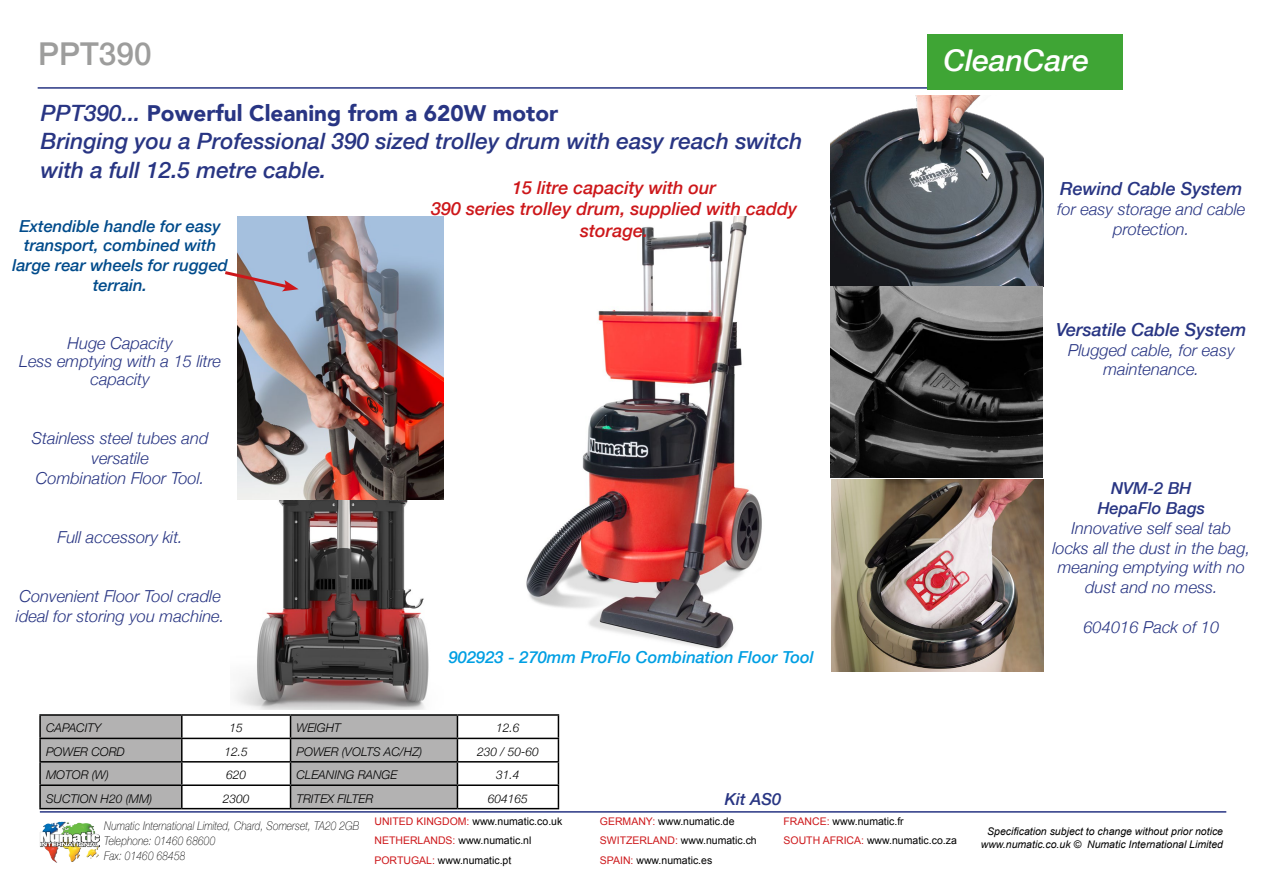
<style>
.page{position:relative;width:1263px;height:893px;background:#fff}
.page>*{position:absolute;margin:0;border:0;box-sizing:border-box;transform-origin:0 0}
.t1{font:500 31.5px "Helvetica Neue";color:#9d9d9c}
.t2{font:italic 500 30px "Helvetica Neue";color:#fff}
.t3{font:italic 500 22.5px/28.5px "Helvetica Neue";color:#283583}
.t4{font:900 22.5px "Avenir";color:#283583}
.t5{font:italic 500 18px/21.6px "Helvetica Neue";color:#cd171a;text-align:center}
.t6{font:italic 500 18px "Helvetica Neue";color:#283583}
.t7{font:italic 300 16.5px/19.8px "Helvetica Neue";color:#283583;text-align:center}
.t8{font:italic 500 16.5px/19.8px "Helvetica Neue";color:#004b8b;text-align:center}
.t9{font:italic 500 16.5px "Helvetica Neue";color:#009fe3}
.t10{font:italic 500 16.5px/19.8px "Helvetica Neue";color:#283583;text-align:center}
.t11{font:italic 300 12px "Helvetica Neue";color:#000}
.t12{font:italic 100 12px/15px "Helvetica Neue";letter-spacing:.01em;color:#000;scale:.85 1}
.t13{font:10.5px "Arial";color:#000}
.t14{font:italic 10.5px/12.6px "Arial";color:#000;text-align:right}
.s1{font-family:"Helvetica Neue";font-weight:500;font-style:italic}
.s2{color:#cd171a}
</style>
<div class="page">
<img style="left:40px;top:822px;width:33px;height:41px">
<hr style="left:40px;top:811px;width:1186px;height:2px;background:#283583">
<img style="left:526px;top:216px;width:236px;height:434px">
<img style="left:830px;top:95px;width:213px;height:383px">
<img style="left:832px;top:480px;width:211px;height:191px">
<img style="left:237px;top:216px;width:206px;height:285px">
<hr style="left:39px;top:714px;width:143px;height:2px;background:#000">
<hr style="left:39px;top:716px;width:2px;height:22px;background:#000">
<hr style="left:182px;top:714px;width:109px;height:2px;background:#000">
<hr style="left:291px;top:714px;width:166px;height:2px;background:#000">
<hr style="left:457px;top:714px;width:102px;height:2px;background:#000">
<hr style="left:39px;top:738px;width:143px;height:1px;background:#000">
<hr style="left:39px;top:739px;width:2px;height:22px;background:#000">
<hr style="left:39px;top:761px;width:143px;height:2px;background:#000">
<hr style="left:39px;top:763px;width:2px;height:21px;background:#000">
<hr style="left:39px;top:784px;width:143px;height:2px;background:#000">
<hr style="left:39px;top:786px;width:2px;height:22px;background:#000">
<svg style="left:40px;top:715px;width:519px;height:93px"></svg>
<hr style="left:39px;top:808px;width:143px;height:1px;background:#000">
<hr style="left:182px;top:808px;width:109px;height:1px;background:#000">
<hr style="left:291px;top:808px;width:166px;height:1px;background:#000">
<hr style="left:457px;top:808px;width:102px;height:1px;background:#000">
<img style="left:235px;top:501px;width:194px;height:208px">
<svg style="left:225px;top:269px;width:74px;height:22px;background:#b39ba6"></svg>
<div style="left:927px;top:34px;width:196px;height:55px;background:#3fa535"></div>
<hr style="left:38px;top:87px;width:889px;height:2px;background:#283583">
<h1 class="t1" style="left:38px;top:28px;width:115px">PPT390</h1>
<h3 class="t4" style="left:41px;top:94px;width:519px"><span class="s1">PPT390...</span> Powerful Cleaning from a 620W motor</h3>
<h3 class="t3" style="left:41px;top:126px;width:763px">Bringing you a Professional 390 sized trolley drum with easy reach switch with a full 12.5 metre cable.</h3>
<p class="t8" style="left:12px;top:215px;width:217px">Extendible handle for easy transport, combined with large rear wheels for rugged terrain.</p>
<p class="t7" style="left:19px;top:333px;width:204px;line-height:18px">Huge Capacity<br>Less emptying with a 15 litre capacity</p>
<p class="t7" style="left:32px;top:427px;width:178px">Stainless steel tubes and versatile<br>Combination Floor Tool.</p>
<p class="t7" style="left:58px;top:526px;width:127px">Full accessory kit.</p>
<p class="t7" style="left:16px;top:585px;width:210px;text-align:left">Convenient Floor Tool cradle ideal for storing you machine.</p>
<p class="t5" style="left:431px;top:175px;width:367px">15 litre capacity with our<br>390 series trolley drum, supplied with caddy storage.</p>
<p class="t9" style="left:449px;top:643px;width:367px">902923 - 270mm ProFlo Combination Floor Tool</p>
<p class="t11" style="left:46px;top:719px;width:56px">CAPACITY</p>
<p class="t11" style="left:229px;top:719px;width:15px">15</p>
<p class="t11" style="left:297px;top:719px;width:46px">WEIGHT</p>
<p class="t11" style="left:496px;top:719px;width:25px">12.6</p>
<p class="t11" style="left:46px;top:742px;width:80px">POWER CORD</p>
<p class="t11" style="left:224px;top:742px;width:25px">12.5</p>
<p class="t11" style="left:297px;top:742px;width:127px">POWER (VOLTS AC/HZ)</p>
<p class="t11" style="left:477px;top:742px;width:63px">230 / 50-60</p>
<p class="t11" style="left:46px;top:765px;width:64px">MOTOR (W)</p>
<p class="t11" style="left:226px;top:765px;width:22px">620</p>
<p class="t11" style="left:297px;top:765px;width:102px">CLEANING RANGE</p>
<p class="t11" style="left:496px;top:765px;width:25px">31.4</p>
<p class="t11" style="left:46px;top:789px;width:108px">SUCTION H20 (MM)</p>
<p class="t11" style="left:223px;top:789px;width:28px">2300</p>
<p class="t11" style="left:297px;top:789px;width:78px">TRITEX FILTER</p>
<p class="t11" style="left:488px;top:789px;width:42px">604165</p>
<p class="t10" style="left:725px;top:788px;width:58px">Kit AS0</p>
<h2 class="t2" style="left:944px;top:34px;width:147px">CleanCare</h2>
<p class="t6" style="left:1060px;top:174px;width:184px">Rewind Cable System</p>
<p class="t7" style="left:1057px;top:198px;width:190px">for easy storage and cable protection.</p>
<p class="t6" style="left:1056px;top:314px;width:192px">Versatile Cable System</p>
<p class="t7" style="left:1068px;top:339px;width:168px">Plugged cable, for easy maintenance.</p>
<p class="t10" style="left:1098px;top:477px;width:109px">NVM-2 BH<br>HepaFlo Bags</p>
<p class="t7" style="left:1052px;top:517px;width:199px">Innovative self seal tab locks all the dust in the bag, meaning emptying with no dust and no mess.</p>
<p class="t7" style="left:1083px;top:616px;width:137px">604016 Pack of 10</p>
<p class="t12" style="left:104px;top:818px;width:302px">Numatic International Limited, Chard, Somerset, TA20 2GB<br>Telephone: 01460 68600<br>Fax: 01460 68458</p>
<p class="t13" style="left:374px;top:814px;width:189px"><span class="s2">UNITED KINGDOM:</span> www.numatic.co.uk</p>
<p class="t13" style="left:600px;top:814px;width:136px"><span class="s2">GERMANY:</span> www.numatic.de</p>
<p class="t13" style="left:783px;top:814px;width:122px"><span class="s2">FRANCE:</span> www.numatic.fr</p>
<p class="t13" style="left:374px;top:834px;width:158px"><span class="s2">NETHERLANDS:</span> www.numatic.nl</p>
<p class="t13" style="left:600px;top:834px;width:158px"><span class="s2">SWITZERLAND:</span> www.numatic.ch</p>
<p class="t13" style="left:783px;top:834px;width:175px"><span class="s2">SOUTH AFRICA:</span> www.numatic.co.za</p>
<p class="t13" style="left:374px;top:853px;width:138px"><span class="s2">PORTUGAL:</span> www.numatic.pt</p>
<p class="t13" style="left:600px;top:853px;width:114px"><span class="s2">SPAIN:</span> www.numatic.es</p>
<p class="t14" style="left:981px;top:826px;width:244px">Specification subject to change without prior notice www.numatic.co.uk © Numatic International Limited</p>
</div>
